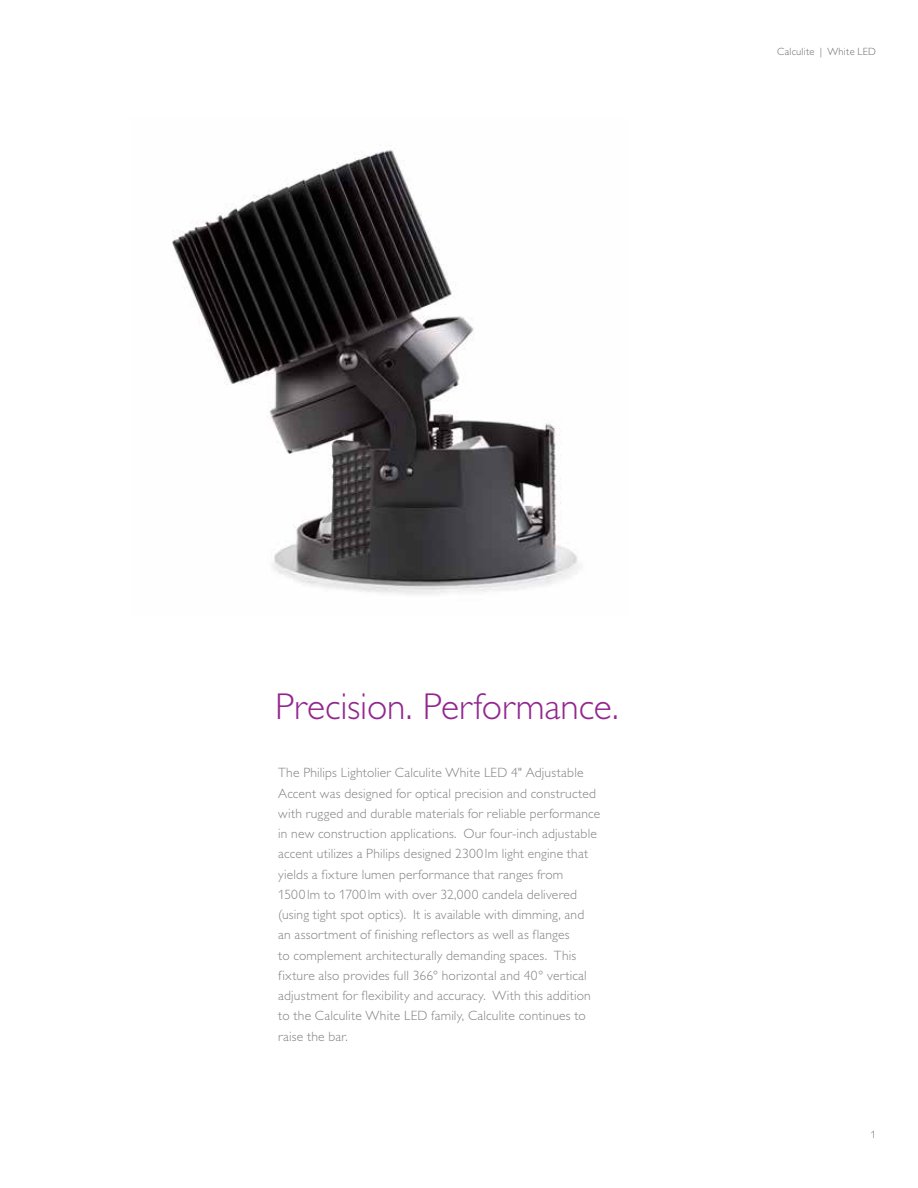
<style>
.page{position:relative;width:918px;height:1188px;background:#fff}
.page>*{position:absolute;margin:0;border:0;box-sizing:border-box;transform-origin:0 0}
.t1{font:300 37.5px "Gill Sans Alt One";letter-spacing:-.005em;color:#92278f}
.t2{font:300 13.5px/20.2px "Gill Sans Alt One";letter-spacing:.015em;color:#808285}
.t3{font:300 10.5px "Gill Sans Alt One";letter-spacing:.02em;color:#6d6e71}
</style>
<div class="page">
<img style="left:172px;top:145px;width:408px;height:450px">
<p class="t3" style="left:777px;top:45px;width:100px">Calculite | White LED</p>
<h1 class="t1" style="left:275px;top:682px;width:345px">Precision. Performance.</h1>
<p class="t2" style="left:278px;top:763px;width:324px">The Philips Lightolier Calculite White LED 4" Adjustable Accent was designed for optical precision and constructed with rugged and durable materials for reliable performance in new construction applications. Our four-inch adjustable accent utilizes a Philips designed 2300 lm light engine that yields a fixture lumen performance that ranges from 1500lm to 1700lm with over 32,000 candela delivered (using tight spot optics). It is available with dimming, and<br>an assortment of finishing reflectors as well as flanges<br>to complement architecturally demanding spaces. This fixture also provides full 366° horizontal and 40° vertical adjustment for flexibility and accuracy. With this addition to the Calculite White LED family, Calculite continues to raise the bar.</p>
<p class="t3" style="left:871px;top:1128px;width:7px">1</p>
</div>
